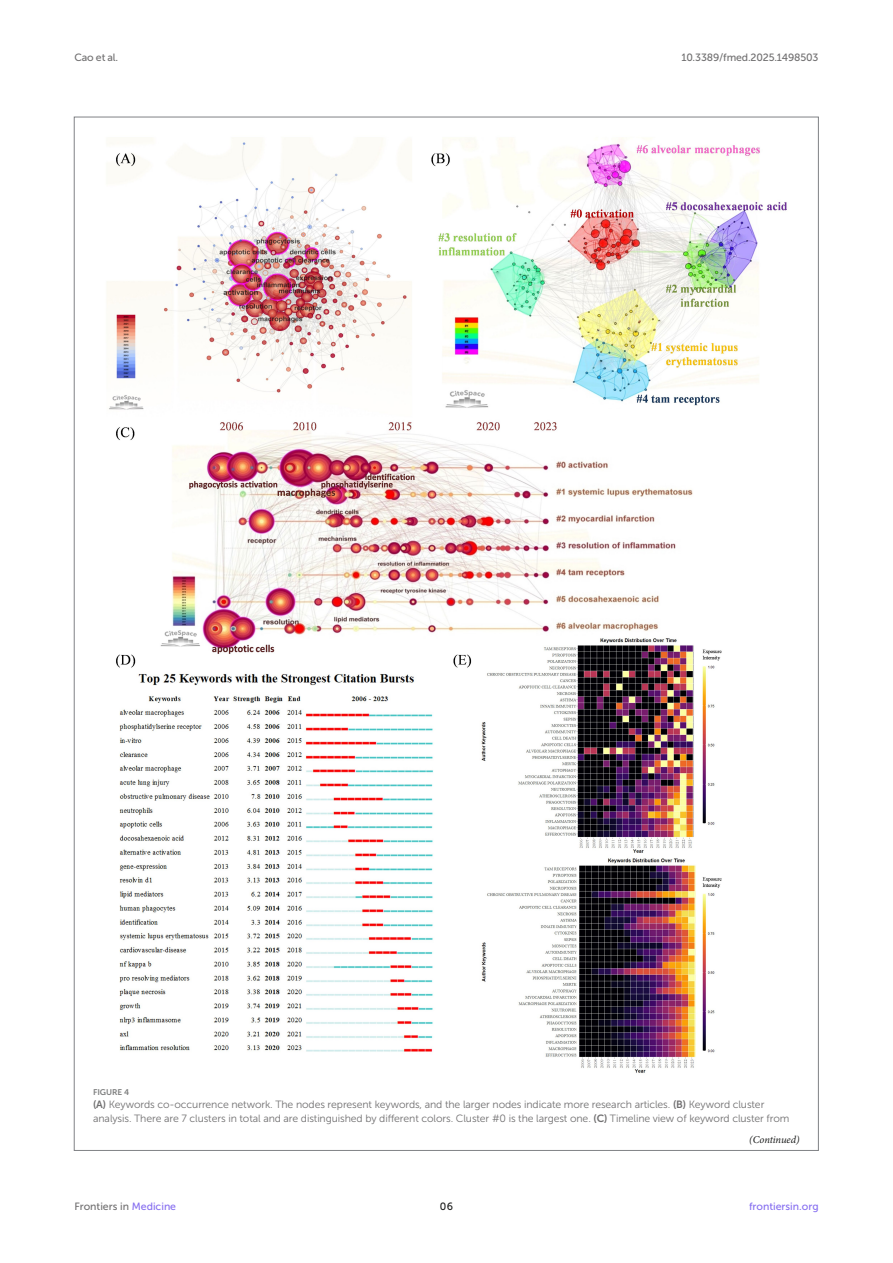
<style>
.page{position:relative;width:893px;height:1263px;background:#fff}
.page>*{position:absolute;margin:0;border:0;box-sizing:border-box;transform-origin:0 0}
.FIG_LEG{font:10.5px/13.5px "Museo Sans 300";letter-spacing:-.01em;color:#706f70}
.t1{font:10.5px "Museo Sans 500";letter-spacing:-.015em;color:#706f70}
.t2{font:10.5px "Museo Sans 500";color:#856df0}
.T_Continue{font:italic 10.5px "Minion Pro";letter-spacing:-.01em;color:#1b1c1b}
.t3{font:10.5px "Museo Sans 500";color:#1b1c1b}
.FIG_HD{font:8.25px "Museo Sans 700";letter-spacing:-.01em;color:#7e7f7f}
.s1{font-family:"Museo Sans 700"}
.s2{color:#856df0}
</style>
<div class="page">
<img style="left:107px;top:138px;width:680px;height:935px">
<p class="t1" style="left:74px;top:51px;width:45px">Cao et al.</p>
<p class="t1" style="left:681px;top:51px;width:139px">10.3389/fmed.2025.1498503</p>
<p class="FIG_HD" style="left:93px;top:1087px;width:37px">FIGURE 4</p>
<p class="FIG_LEG" style="left:93px;top:1098px;width:698px"><span class="s1">(A)</span> Keywords co-occurrence network. The nodes represent keywords, and the larger nodes indicate more research articles. <span class="s1">(B)</span> Keyword cluster analysis. There are 7 clusters in total and are distinguished by different colors. Cluster #0 is the largest one. <span class="s1">(C)</span> Timeline view of keyword cluster from</p>
<p class="T_Continue" style="left:749px;top:1133px;width:52px">(Continued)</p>
<p class="t1" style="left:74px;top:1200px;width:103px">Frontiers in <span class="s2">Medicine</span></p>
<p class="t3" style="left:440px;top:1200px;width:15px">06</p>
<p class="t2" style="left:749px;top:1200px;width:71px">frontiersin.org</p>
</div>
